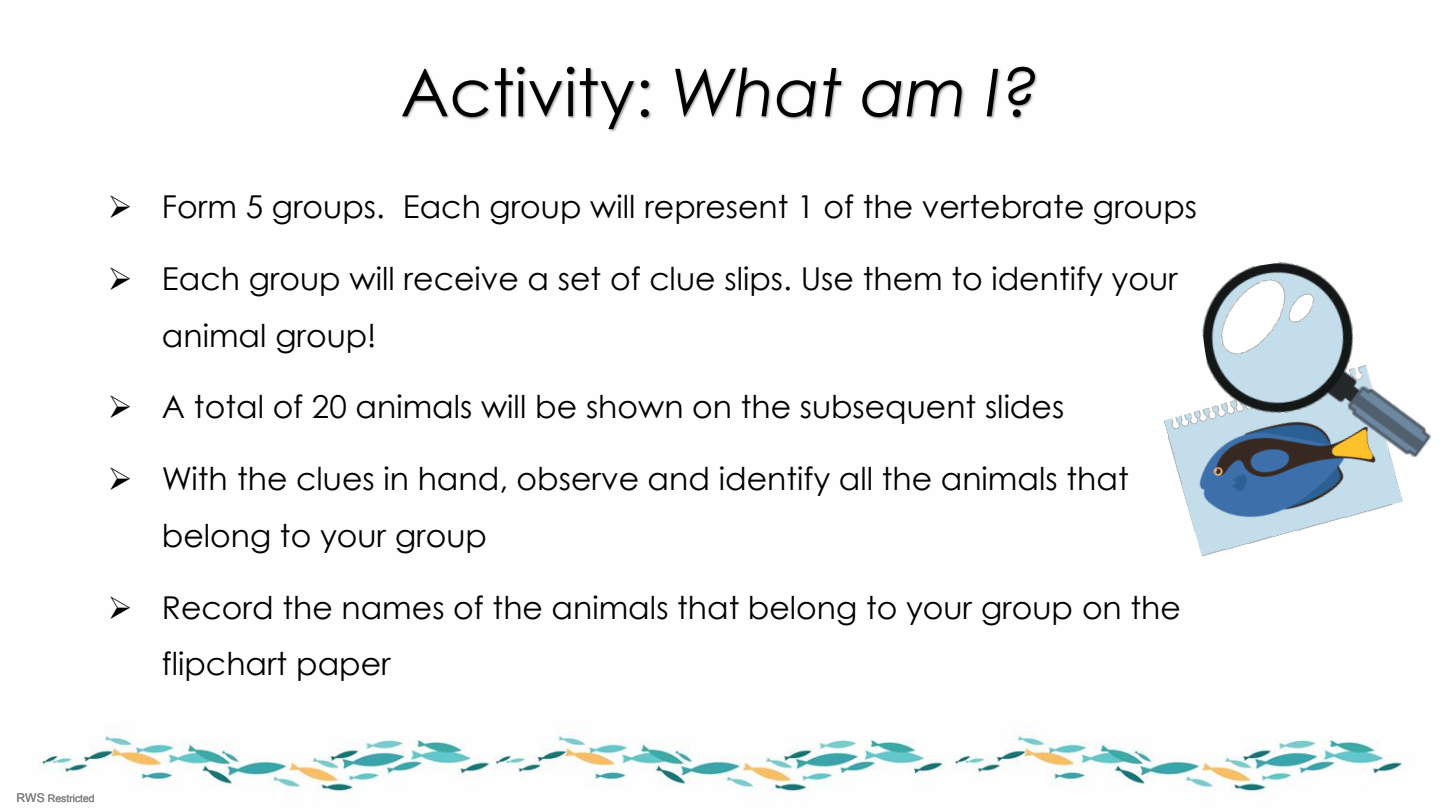
<style>
.page{position:relative;width:1440px;height:810px;background:#fff}
.page>*{position:absolute;margin:0;border:0;box-sizing:border-box;transform-origin:0 0}
.t1{font:66px "Century Gothic";color:#000}
.t2{font:31.5px/56.7px "Century Gothic";color:#000}
.t3{font:10.5px "Arial";color:#7f7f7f}
.s1{font-style:italic}
.s2{font-size:12px}
</style>
<div class="page">
<img style="left:40px;top:734px;width:1363px;height:59px">
<img style="left:402px;top:66px;width:227px;height:66px">
<img style="left:629px;top:67px;width:329px;height:53px">
<img style="left:958px;top:66px;width:79px;height:54px">
<img style="left:1164px;top:413px;width:239px;height:144px">
<img style="left:1194px;top:261px;width:237px;height:224px">
<h1 class="t1" style="left:400px;top:46px;width:641px">Activity: <span class="s1">What am I?</span></h1>
<p class="t2" style="left:108px;top:178px;width:1091px">➢ Form 5 groups. Each group will represent 1 of the vertebrate groups</p>
<p class="t2" style="left:162px;top:250px;width:1017px;text-indent:-54px">➢ Each group will receive a set of clue slips. Use them to identify your animal group!</p>
<p class="t2" style="left:108px;top:378px;width:958px">➢ A total of 20 animals will be shown on the subsequent slides</p>
<p class="t2" style="left:162px;top:450px;width:968px;text-indent:-54px">➢ With the clues in hand, observe and identify all the animals that belong to your group</p>
<p class="t2" style="left:162px;top:578px;width:1020px;text-indent:-54px">➢ Record the names of the animals that belong to your group on the flipchart paper</p>
<p class="t3" style="left:17px;top:792px;width:80px"><span class="s2">RWS</span> Restricted</p>
</div>
